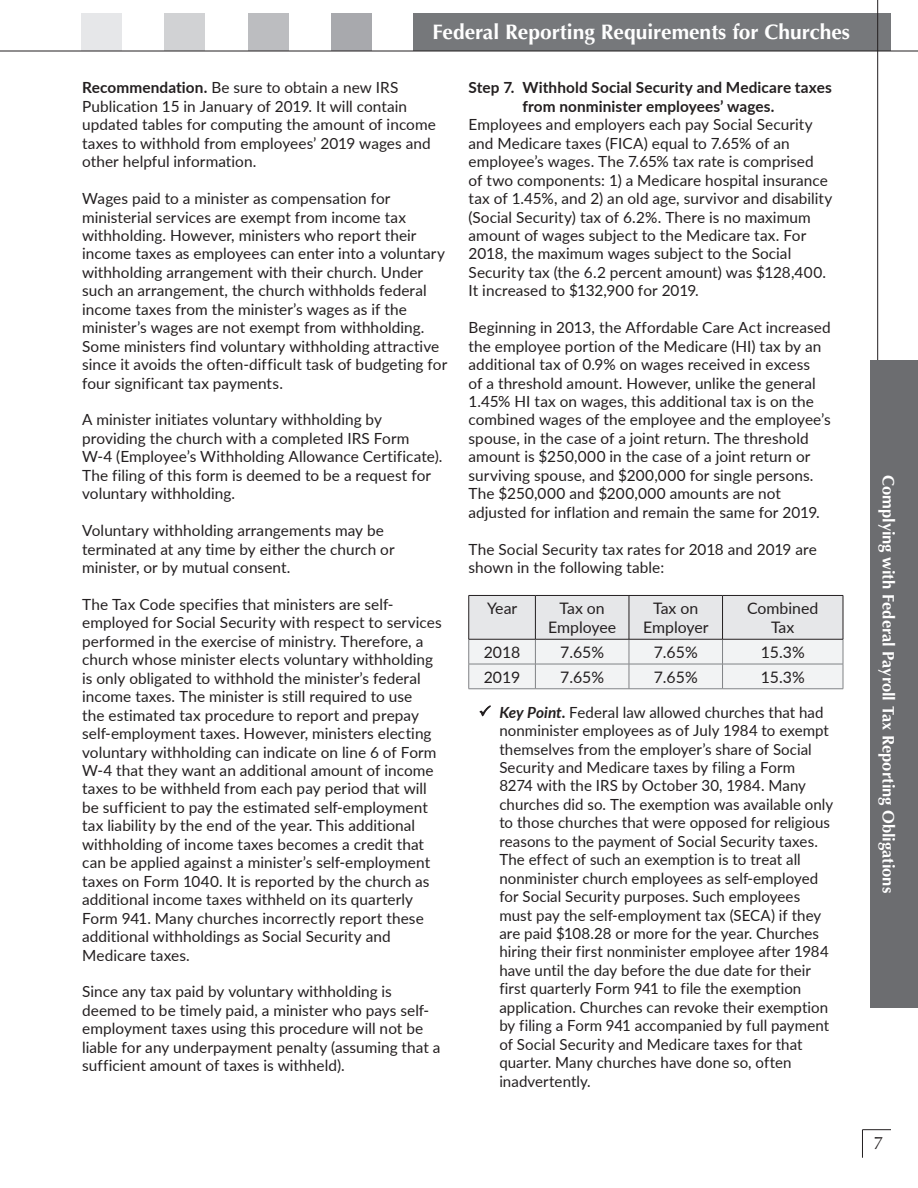
<style>
.page{position:relative;width:918px;height:1188px;background:#fff}
.page>*{position:absolute;margin:0;border:0;box-sizing:border-box;transform-origin:0 0}
.t1{font:700 21px "Optima LT Std";color:#fff}
.t2{font:18px "Optima LT Std";color:#231f20}
.t3{font:700 16.5px "Optima LT Std";letter-spacing:-.005em;color:#fff}
.t4{font:15.9px/19px "Lato";color:#231f20;text-align:center}
.t5{font:15.3px/18.5px "Lato";letter-spacing:.005em;color:#231f20}
.t6{font:700 15.3px/18.5px "Lato";letter-spacing:.005em;color:#231f20;text-align:center}
.s1{font-weight:700}
.s2{font-weight:700;font-style:italic}
</style>
<div class="page">
<div style="left:248px;top:13px;width:40px;height:37px;background:#bcbdc0"></div>
<div style="left:81px;top:13px;width:41px;height:38px;background:#e6e7e9"></div>
<div style="left:164px;top:13px;width:41px;height:38px;background:#d1d2d4"></div>
<div style="left:331px;top:13px;width:41px;height:38px;background:#a8a9ad"></div>
<div style="left:414px;top:13px;width:477px;height:38px;background:#76787b"></div>
<hr style="left:877px;top:0;width:1px;height:1006px;background:#231f20">
<svg style="left:862px;top:1129px;width:29px;height:29px"></svg>
<hr style="left:0;top:51px;width:918px;height:1px;background:#231f20">
<div style="left:870px;top:684px;width:48px;height:324px;background:#6c6d70"></div>
<hr style="left:469px;top:689px;width:66px;height:1px;background:#808285">
<hr style="left:535px;top:689px;width:94px;height:1px;background:#808285">
<hr style="left:629px;top:689px;width:94px;height:1px;background:#808285">
<hr style="left:723px;top:689px;width:120px;height:1px;background:#808285">
<svg style="left:468px;top:595px;width:376px;height:94px"></svg>
<hr style="left:469px;top:664px;width:66px;height:1px;background:#808285">
<hr style="left:469px;top:595px;width:66px;height:1px;background:#231f20">
<hr style="left:468px;top:596px;width:1px;height:43px;background:#231f20">
<hr style="left:535px;top:595px;width:94px;height:1px;background:#231f20">
<hr style="left:535px;top:596px;width:1px;height:43px;background:#231f20">
<hr style="left:629px;top:595px;width:94px;height:1px;background:#231f20">
<hr style="left:629px;top:596px;width:1px;height:43px;background:#231f20">
<hr style="left:723px;top:595px;width:120px;height:1px;background:#231f20">
<hr style="left:722px;top:596px;width:1px;height:43px;background:#231f20">
<hr style="left:843px;top:596px;width:1px;height:43px;background:#231f20">
<hr style="left:469px;top:639px;width:66px;height:1px;background:#231f20">
<hr style="left:535px;top:639px;width:94px;height:1px;background:#231f20">
<hr style="left:629px;top:639px;width:94px;height:1px;background:#231f20">
<hr style="left:723px;top:639px;width:120px;height:1px;background:#231f20">
<div style="left:870px;top:360px;width:48px;height:324px;background:#6c6d70"></div>
<svg style="left:479px;top:705px;width:12px;height:12px"></svg>
<h1 class="t1" style="left:433px;top:20px;width:419px">Federal Reporting Requirements for Churches</h1>
<p class="t5" style="left:82px;top:78px;width:355px"><span class="s1">Recommendation.</span> Be sure to obtain a new IRS Publication 15 in January of 2019. It will contain updated tables for computing the amount of income taxes to withhold from employees’ 2019 wages and other helpful information.</p>
<p class="t5" style="left:82px;top:189px;width:367px">Wages paid to a minister as compensation for ministerial services are exempt from income tax withholding. However, ministers who report their income taxes as employees can enter into a voluntary withholding arrangement with their church. Under such an arrangement, the church withholds federal income taxes from the minister’s wages as if the minister’s wages are not exempt from withholding.<br>Some ministers find voluntary withholding attractive since it avoids the often-difficult task of budgeting for four significant tax payments.</p>
<p class="t5" style="left:82px;top:410px;width:362px">A minister initiates voluntary withholding by providing the church with a completed IRS Form W-4 (Employee’s Withholding Allowance Certificate).<br>The filing of this form is deemed to be a request for voluntary withholding.</p>
<p class="t5" style="left:82px;top:521px;width:314px">Voluntary withholding arrangements may be terminated at any time by either the church or minister, or by mutual consent.</p>
<p class="t5" style="left:82px;top:595px;width:361px">The Tax Code specifies that ministers are self&shy;employed for Social Security with respect to services performed in the exercise of ministry. Therefore, a church whose minister elects voluntary withholding is only obligated to withhold the minister’s federal income taxes. The minister is still required to use<br>the estimated tax procedure to report and prepay self-employment taxes. However, ministers electing voluntary withholding can indicate on line 6 of Form W-4 that they want an additional amount of income taxes to be withheld from each pay period that will be sufficient to pay the estimated self-employment tax liability by the end of the year. This additional withholding of income taxes becomes a credit that can be applied against a minister’s self-employment taxes on Form 1040. It is reported by the church as additional income taxes withheld on its quarterly Form 941. Many churches incorrectly report these additional withholdings as Social Security and Medicare taxes.</p>
<p class="t5" style="left:82px;top:982px;width:360px">Since any tax paid by voluntary withholding is deemed to be timely paid, a minister who pays self&shy;employment taxes using this procedure will not be liable for any underpayment penalty (assuming that a sufficient amount of taxes is withheld).</p>
<p class="t6" style="left:469px;top:78px;width:365px">Step 7. Withhold Social Security and Medicare taxes from nonminister employees’ wages.</p>
<p class="t5" style="left:469px;top:115px;width:366px">Employees and employers each pay Social Security and Medicare taxes (FICA) equal to 7.65% of an employee’s wages. The 7.65% tax rate is comprised<br>of two components: 1) a Medicare hospital insurance tax of 1.45%, and 2) an old age, survivor and disability (Social Security) tax of 6.2%. There is no maximum amount of wages subject to the Medicare tax. For 2018, the maximum wages subject to the Social Security tax (the 6.2 percent amount) was $128,400.<br>It increased to $132,900 for 2019.</p>
<p class="t5" style="left:469px;top:318px;width:364px">Beginning in 2013, the Affordable Care Act increased the employee portion of the Medicare (HI) tax by an additional tax of 0.9% on wages received in excess<br>of a threshold amount. However, unlike the general 1.45% HI tax on wages, this additional tax is on the combined wages of the employee and the employee’s spouse, in the case of a joint return. The threshold amount is $250,000 in the case of a joint return or surviving spouse, and $200,000 for single persons.<br>The $250,000 and $200,000 amounts are not adjusted for inflation and remain the same for 2019.</p>
<p class="t5" style="left:469px;top:539px;width:350px">The Social Security tax rates for 2018 and 2019 are shown in the following table:</p>
<p class="t4" style="left:487px;top:598px;width:32px">Year</p>
<p class="t4" style="left:548px;top:598px;width:70px">Tax on<br>Employee</p>
<p class="t4" style="left:643px;top:598px;width:67px">Tax on<br>Employer</p>
<p class="t4" style="left:747px;top:598px;width:73px">Combined<br>Tax</p>
<p class="t4" style="left:484px;top:642px;width:38px">2018</p>
<p class="t4" style="left:560px;top:642px;width:46px">7.65%</p>
<p class="t4" style="left:654px;top:642px;width:46px">7.65%</p>
<p class="t4" style="left:761px;top:642px;width:46px">15.3%</p>
<p class="t4" style="left:484px;top:667px;width:38px">2019</p>
<p class="t4" style="left:560px;top:667px;width:46px">7.65%</p>
<p class="t4" style="left:654px;top:667px;width:46px">7.65%</p>
<p class="t4" style="left:761px;top:667px;width:46px">15.3%</p>
<p class="t5" style="left:499px;top:702px;width:336px"><span class="s2">Key Point.</span> Federal law allowed churches that had nonminister employees as of July 1984 to exempt themselves from the employer’s share of Social Security and Medicare taxes by filing a Form<br>8274 with the IRS by October 30, 1984. Many churches did so. The exemption was available only to those churches that were opposed for religious reasons to the payment of Social Security taxes.<br>The effect of such an exemption is to treat all nonminister church employees as self-employed for Social Security purposes. Such employees must pay the self-employment tax (SECA) if they are paid $108.28 or more for the year. Churches hiring their first nonminister employee after 1984 have until the day before the due date for their first quarterly Form 941 to file the exemption application. Churches can revoke their exemption by filing a Form 941 accompanied by full payment of Social Security and Medicare taxes for that quarter. Many churches have done so, often inadvertently.</p>
<p class="t3" style="left:898px;top:475px;width:419px;rotate:90deg">Complying with Federal Payroll Tax Reporting Obligations</p>
<p class="t2" style="left:874px;top:1133px;width:12px">7</p>
</div>
